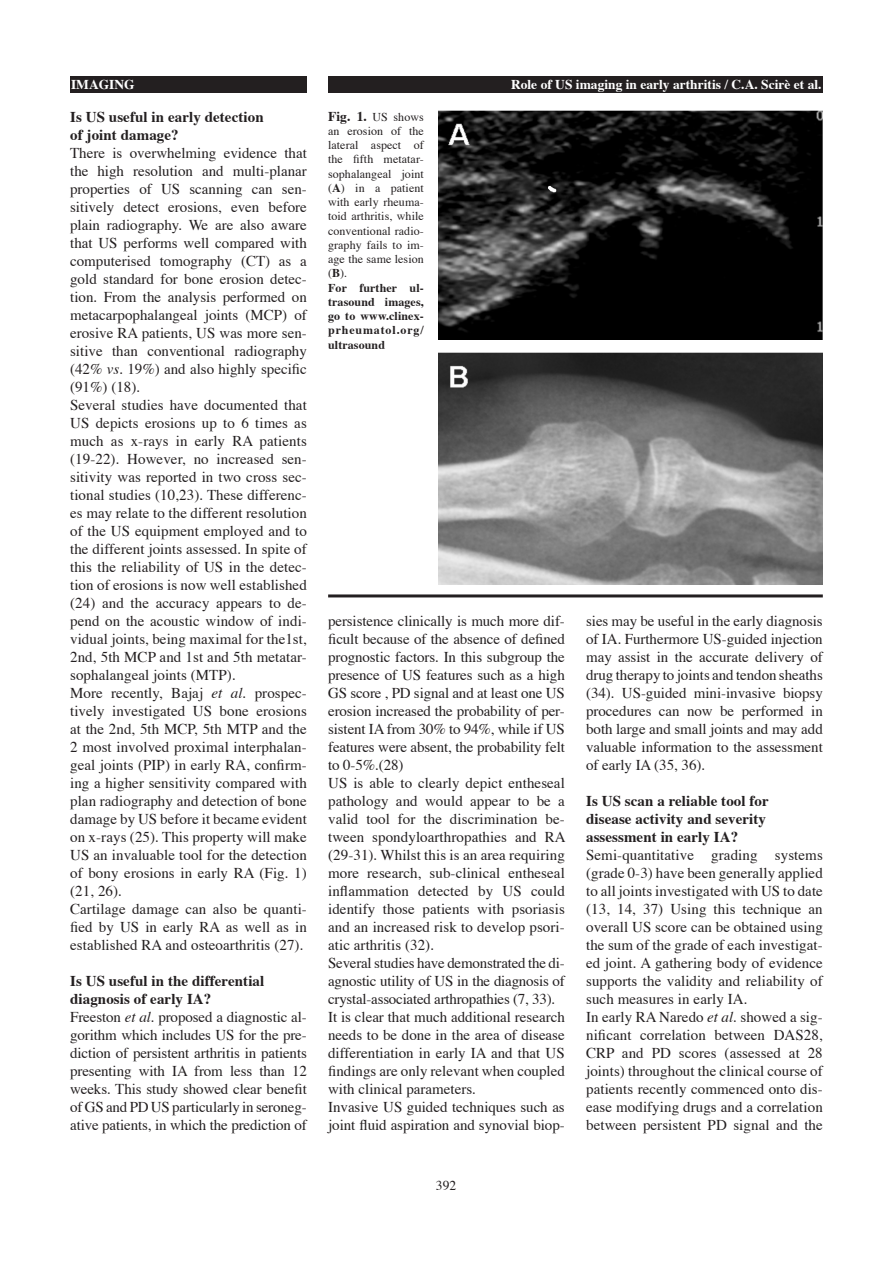
<style>
.page{position:relative;width:893px;height:1263px;background:#fff}
.page>*{position:absolute;margin:0;border:0;box-sizing:border-box;transform-origin:0 0}
.t1{font:15px/18px "Times";letter-spacing:.005em;color:#231f20}
.t2{font:700 15px/18px "Times";letter-spacing:.005em;color:#231f20}
.t3{font:700 13.5px "Times";color:#fff}
.t4{font:13.5px "Times";color:#231f20}
.t5{font:12px/14.2px "Times";letter-spacing:.005em;color:#231f20}
.s1{font-style:italic}
.s2{font-weight:700}
.s3{font-weight:700;font-size:13.5px}
</style>
<div class="page">
<div style="left:328px;top:77px;width:495px;height:16px;background:#231f20"></div>
<div style="left:70px;top:77px;width:237px;height:16px;background:#231f20"></div>
<img style="left:439px;top:111px;width:384px;height:228px">
<img style="left:439px;top:352px;width:384px;height:233px">
<hr style="left:328px;top:594px;width:495px;height:3px;background:#231f20">
<p class="t3" style="left:71px;top:71px;width:65px">IMAGING</p>
<p class="t3" style="left:511px;top:71px;width:312px">Role of US imaging in early arthritis / C.A. Scirè et al.</p>
<p class="t2" style="left:70px;top:106px;width:195px">Is US useful in early detection of joint damage?</p>
<p class="t1" style="left:70px;top:142px;width:238px">There is overwhelming evidence that the high resolution and multi-planar properties of US scanning can sen&shy;sitively detect erosions, even before plain radiography. We are also aware that US performs well compared with computerised tomography (CT) as a gold standard for bone erosion detec&shy;tion. From the analysis performed on metacarpophalangeal joints (MCP) of erosive RA patients, US was more sen&shy;sitive than conventional radiography (42% <span class="s1">vs</span>. 19%) and also highly specific (91%) (18).<br>Several studies have documented that US depicts erosions up to 6 times as much as x-rays in early RA patients (19-22). However, no increased sen&shy;sitivity was reported in two cross sec&shy;tional studies (10,23). These differenc&shy;es may relate to the different resolution of the US equipment employed and to the different joints assessed. In spite of this the reliability of US in the detec&shy;tion of erosions is now well established (24) and the accuracy appears to de&shy;pend on the acoustic window of indi&shy;vidual joints, being maximal for the1st, 2nd, 5th MCP and 1st and 5th metatar&shy;sophalangeal joints (MTP).<br>More recently, Bajaj <span class="s1">et al</span>. prospec&shy;tively investigated US bone erosions at the 2nd, 5th MCP, 5th MTP and the 2 most involved proximal interphalan&shy;geal joints (PIP) in early RA, confirm&shy;ing a higher sensitivity compared with plan radiography and detection of bone damage by US before it became evident on x-rays (25). This property will make US an invaluable tool for the detection of bony erosions in early RA (Fig. 1) (21, 26).<br>Cartilage damage can also be quanti&shy;fied by US in early RA as well as in established RA and osteoarthritis (27).</p>
<p class="t1" style="left:70px;top:970px;width:238px"><span class="s2">Is US useful in the differential diagnosis of early IA?<br></span>Freeston <span class="s1">et al</span>. proposed a diagnostic al&shy;gorithm which includes US for the pre&shy;diction of persistent arthritis in patients presenting with IA from less than 12 weeks. This study showed clear benefit of GS and PD US particularly in seroneg&shy;ative patients, in which the prediction of</p>
<p class="t5" style="left:328px;top:108px;width:97px"><span class="s3">Fig. 1.</span> US shows an erosion of the lateral aspect of the fifth metatar&shy;sophalangeal joint (<span class="s2">A</span>) in a patient with early rheuma&shy;toid arthritis, while conventional radio&shy;graphy fails to im&shy;age the same lesion (<span class="s2">B</span>).<br><span class="s2">For further ul&shy;trasound images, go to www.clinex&shy;prheumatol.org/ ultrasound</span></p>
<p class="t1" style="left:328px;top:610px;width:239px">persistence clinically is much more dif&shy;ficult because of the absence of defined prognostic factors. In this subgroup the presence of US features such as a high GS score , PD signal and at least one US erosion increased the probability of per&shy;sistent IA from 30% to 94%, while if US features were absent, the probability felt to 0-5%.(28)<br>US is able to clearly depict entheseal pathology and would appear to be a valid tool for the discrimination be&shy;tween spondyloarthropathies and RA (29-31). Whilst this is an area requiring more research, sub-clinical entheseal inflammation detected by US could identify those patients with psoriasis and an increased risk to develop psori&shy;atic arthritis (32).<br>Several studies have demonstrated the di&shy;agnostic utility of US in the diagnosis of crystal-associated arthropathies (7, 33).<br>It is clear that much additional research needs to be done in the area of disease differentiation in early IA and that US findings are only relevant when coupled with clinical parameters.<br>Invasive US guided techniques such as joint fluid aspiration and synovial biop-</p>
<p class="t1" style="left:586px;top:610px;width:238px;text-align:justify">sies may be useful in the early diagnosis of IA. Furthermore US-guided injection may assist in the accurate delivery of drug therapy to joints and tendon sheaths (34). US-guided mini-invasive biopsy procedures can now be performed in both large and small joints and may add valuable information to the assessment of early IA (35, 36).</p>
<p class="t2" style="left:586px;top:790px;width:184px">Is US scan a reliable tool for disease activity and severity assessment in early IA?</p>
<p class="t1" style="left:586px;top:844px;width:238px">Semi-quantitative grading systems (grade 0-3) have been generally applied to all joints investigated with US to date (13, 14, 37) Using this technique an overall US score can be obtained using the sum of the grade of each investigat&shy;ed joint. A gathering body of evidence supports the validity and reliability of such measures in early IA.<br>In early RA Naredo <span class="s1">et al.</span> showed a sig&shy;nificant correlation between DAS28, CRP and PD scores (assessed at 28 joints) throughout the clinical course of patients recently commenced onto dis&shy;ease modifying drugs and a correlation between persistent PD signal and the</p>
<p class="t4" style="left:436px;top:1172px;width:22px">392</p>
</div>
